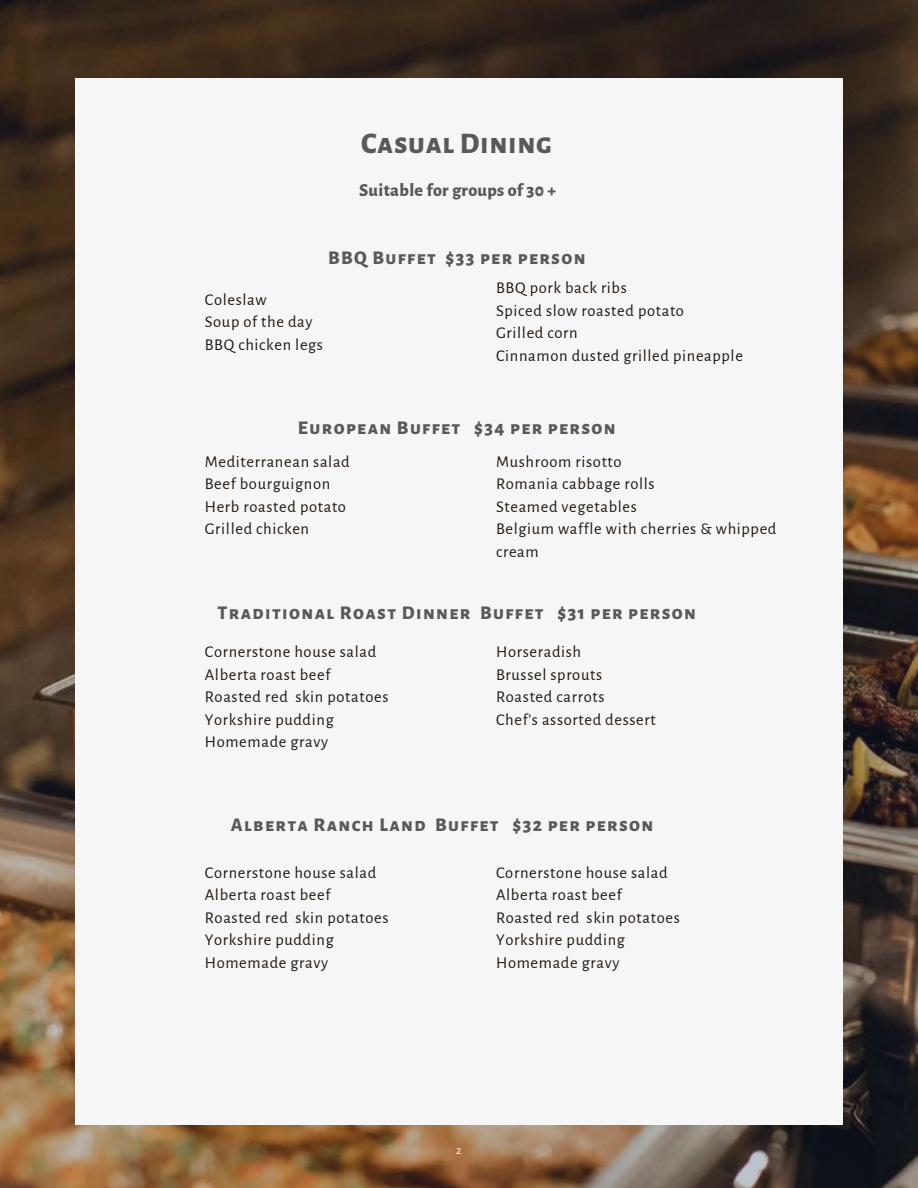
<style>
.page{position:relative;width:918px;height:1188px;background:#fff}
.page>*{position:absolute;margin:0;border:0;box-sizing:border-box;transform-origin:0 0}
.t1{font:800 30px "Alegreya Sans SC";letter-spacing:.02em;color:#59585b}
.t2{font:800 19.5px "Alegreya Sans SC";letter-spacing:.07em;color:#59585b}
.t3{font:800 18px "Alegreya Sans";letter-spacing:.02em;color:#59585b}
.t4{font:16.5px/22.5px "Alegreya Sans";letter-spacing:.04em;color:#1f160f}
.t5{font:12px "Alegreya Sans";color:#fff}
</style>
<div class="page">
<img style="left:0;top:0;width:918px;height:1188px">
<div style="left:75px;top:78px;width:767px;height:1047px;background:#f6f6f6"></div>
<h1 class="t1" style="left:361px;top:121px;width:192px">Casual Dining</h1>
<p class="t3" style="left:359px;top:176px;width:198px">Suitable for groups of 30 +</p>
<p class="t2" style="left:328px;top:243px;width:259px">BBQ Buffet $33 per person</p>
<p class="t4" style="left:205px;top:287px;width:120px">Coleslaw<br>Soup of the day<br>BBQ chicken legs</p>
<p class="t4" style="left:496px;top:276px;width:248px">BBQ pork back ribs<br>Spiced slow roasted potato<br>Grilled corn<br>Cinnamon dusted grilled pineapple</p>
<p class="t2" style="left:298px;top:413px;width:319px">European Buffet $34 per person</p>
<p class="t4" style="left:205px;top:449px;width:147px">Mediterranean salad<br>Beef bourguignon<br>Herb roasted potato<br>Grilled chicken</p>
<p class="t4" style="left:496px;top:449px;width:282px">Mushroom risotto<br>Romania cabbage rolls<br>Steamed vegetables<br>Belgium waffle with cherries &amp; whipped cream</p>
<p class="t2" style="left:218px;top:598px;width:480px">Traditional Roast Dinner Buffet $31 per person</p>
<p class="t4" style="left:205px;top:640px;width:185px">Cornerstone house salad<br>Alberta roast beef<br>Roasted red skin potatoes<br>Yorkshire pudding<br>Homemade gravy</p>
<p class="t4" style="left:496px;top:640px;width:161px">Horseradish<br>Brussel sprouts<br>Roasted carrots<br>Chef’s assorted dessert</p>
<p class="t2" style="left:231px;top:810px;width:424px">Alberta Ranch Land Buffet $32 per person</p>
<p class="t4" style="left:205px;top:861px;width:185px">Cornerstone house salad<br>Alberta roast beef<br>Roasted red skin potatoes<br>Yorkshire pudding<br>Homemade gravy</p>
<p class="t4" style="left:496px;top:861px;width:185px">Cornerstone house salad<br>Alberta roast beef<br>Roasted red skin potatoes<br>Yorkshire pudding<br>Homemade gravy</p>
<p class="t5" style="left:456px;top:1142px;width:7px">2</p>
</div>
